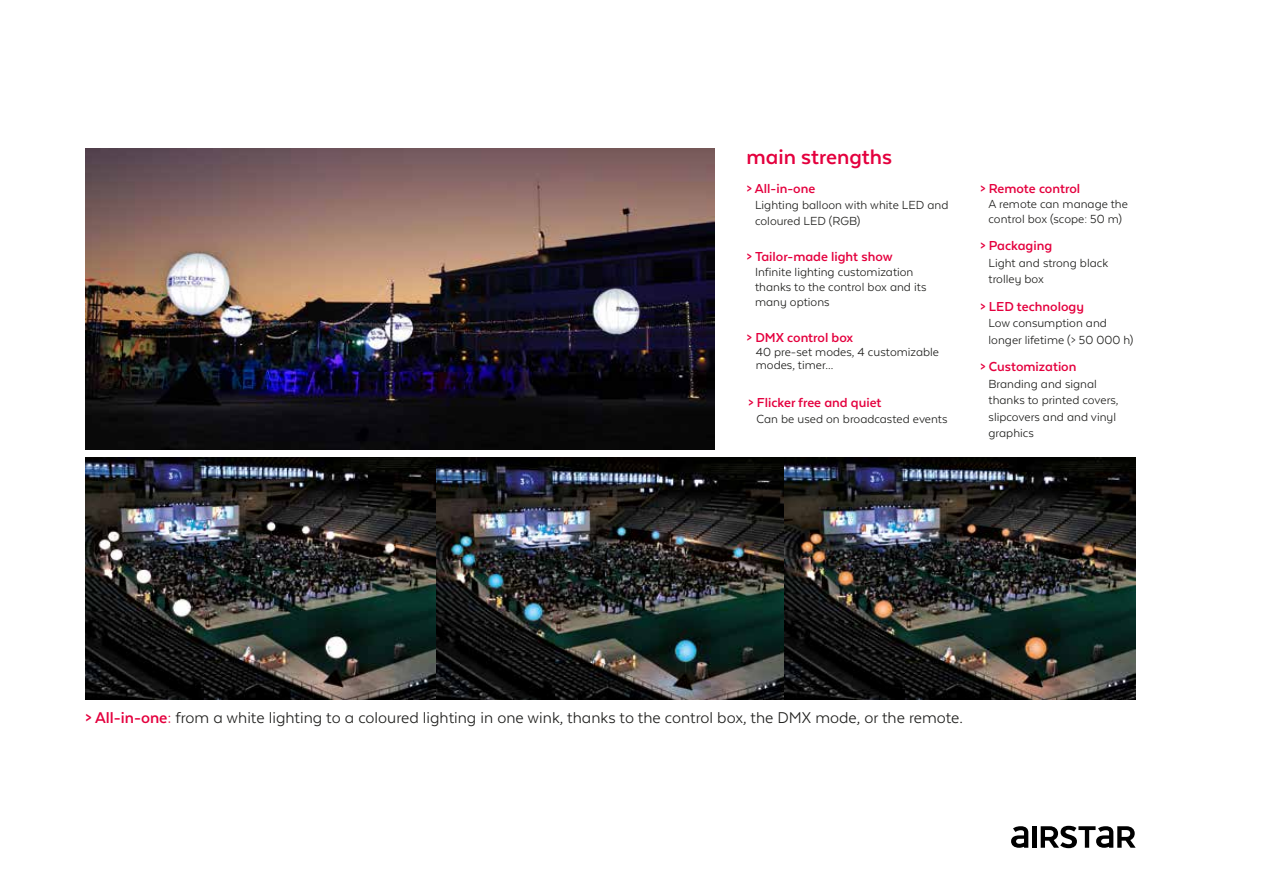
<style>
.page{position:relative;width:1263px;height:893px;background:#fff}
.page>*{position:absolute;margin:0;border:0;box-sizing:border-box;transform-origin:0 0}
.t1{font:700 24px "Texta Alt";color:#e4003e}
.t2{font:18px "Texta Alt";color:#1d1d1b}
.t3{font:700 15px "Texta Alt";color:#e4003e}
.t4{font:13.5px/16.5px "Texta Alt";color:#1d1d1b}
.s1{font-weight:700;color:#e4003e}
</style>
<div class="page">
<div style="left:1032px;top:826px;width:5px;height:22px;background:#000"></div>
<svg style="left:1041px;top:826px;width:94px;height:22px"></svg>
<svg style="left:1011px;top:826px;width:17px;height:22px"></svg>
<img style="left:85px;top:457px;width:700px;height:242px">
<img style="left:85px;top:149px;width:629px;height:301px">
<img style="left:785px;top:457px;width:350px;height:242px">
<h1 class="t1" style="left:746px;top:144px;width:147px">main strengths</h1>
<p class="t3" style="left:746px;top:181px;width:70px">&gt; All-in-one</p>
<p class="t4" style="left:755px;top:197px;width:195px">Lighting balloon with white LED and coloured LED (RGB)</p>
<p class="t3" style="left:746px;top:249px;width:148px">&gt; Tailor-made light show</p>
<p class="t4" style="left:755px;top:264px;width:173px;line-height:15px">Infinite lighting customization thanks to the control box and its many options</p>
<p class="t3" style="left:746px;top:330px;width:108px">&gt; DMX control box</p>
<p class="t4" style="left:756px;top:345px;width:185px;line-height:13.5px">40 pre-set modes, 4 customizable modes, timer...</p>
<p class="t3" style="left:748px;top:395px;width:135px">&gt; Flicker free and quiet</p>
<p class="t4" style="left:756px;top:411px;width:192px">Can be used on broadcasted events</p>
<p class="t3" style="left:980px;top:181px;width:102px">&gt; Remote control</p>
<p class="t4" style="left:988px;top:196px;width:141px;line-height:15px">A remote can manage the control box (scope: 50 m)</p>
<p class="t3" style="left:980px;top:238px;width:74px">&gt; Packaging</p>
<p class="t4" style="left:988px;top:254px;width:121px">Light and strong black trolley box</p>
<p class="t3" style="left:980px;top:298px;width:105px">&gt; LED technology</p>
<p class="t4" style="left:988px;top:315px;width:146px">Low consumption and longer lifetime (&gt; 50 000 h)</p>
<p class="t3" style="left:980px;top:359px;width:98px">&gt; Customization</p>
<p class="t4" style="left:988px;top:375px;width:131px">Branding and signal thanks to printed covers, slipcovers and and vinyl graphics</p>
<h2 class="t2" style="left:85px;top:708px;width:879px"><span class="s1">&gt; All-in-one:</span> from a white lighting to a coloured lighting in one wink, thanks to the control box, the DMX mode, or the remote.</h2>
</div>
